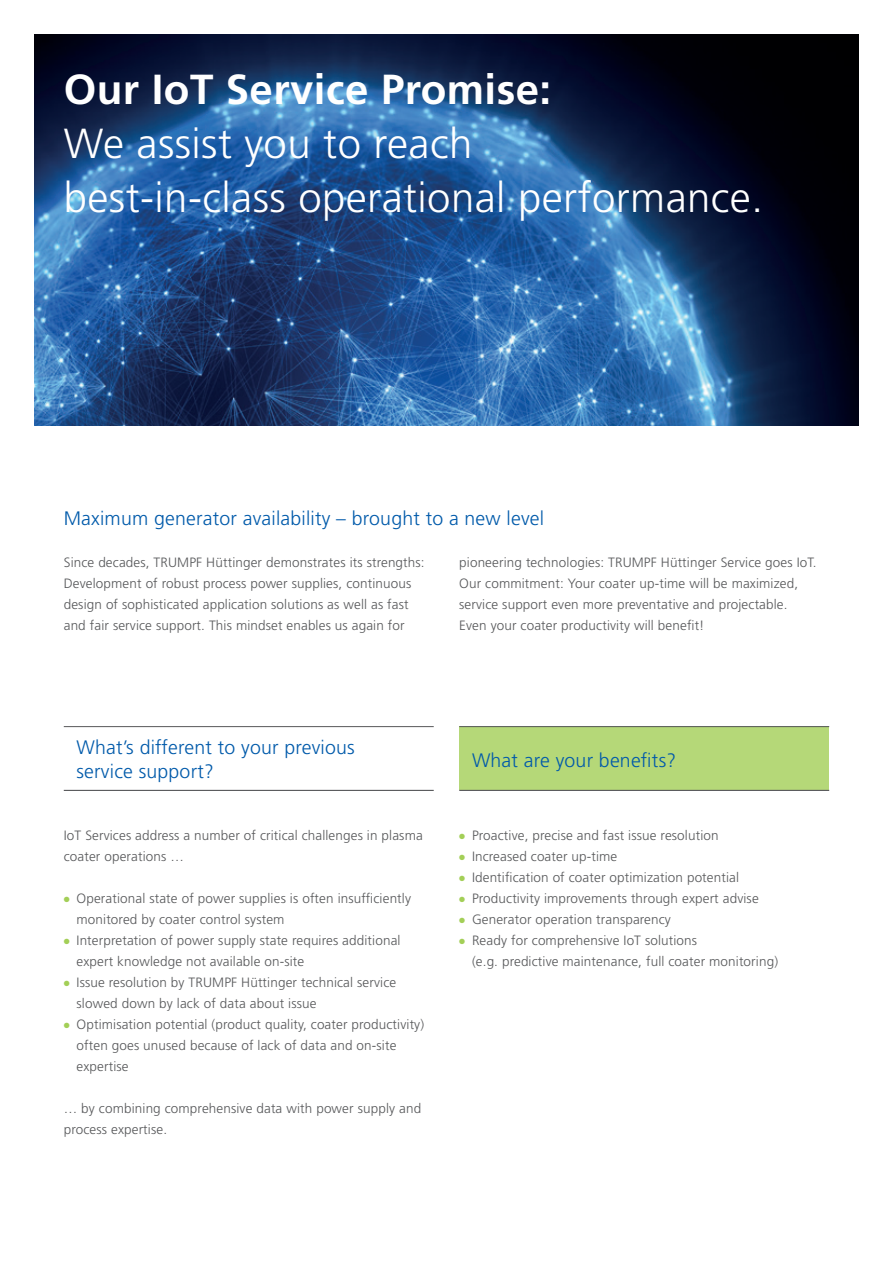
<style>
.page{position:relative;width:893px;height:1263px;background:#fff}
.page>*{position:absolute;margin:0;border:0;box-sizing:border-box;transform-origin:0 0}
.t1{font:300 42px/54px "Frutiger LT Std";letter-spacing:.01em;color:#fff}
.t2{font:700 42px "Frutiger LT Std";letter-spacing:.01em;color:#fff}
.t3{font:300 19.5px/24px "Frutiger LT Std";letter-spacing:.01em;color:#015aaa}
.t4{font:300 13.5px/21px "Frutiger LT Std";letter-spacing:.01em;color:#57585a}
.s1{color:#a3cf57}
</style>
<div class="page">
<div style="left:459px;top:727px;width:370px;height:63px;background:#b5d878"></div>
<img style="left:34px;top:34px;width:825px;height:391px">
<hr style="left:64px;top:726px;width:370px;height:1px;background:#57585a">
<hr style="left:64px;top:790px;width:370px;height:1px;background:#57585a">
<hr style="left:459px;top:726px;width:370px;height:1px;background:#57585a">
<hr style="left:459px;top:790px;width:370px;height:1px;background:#57585a">
<h1 class="t2" style="left:64px;top:65px;width:489px">Our IoT Service Promise:</h1>
<h1 class="t1" style="left:64px;top:117px;width:701px">We assist you to reach<br>best-in-class operational performance.</h1>
<h2 class="t3" style="left:64px;top:507px;width:482px">Maximum generator availability – brought to a new level</h2>
<p class="t4" style="left:64px;top:552px;width:362px">Since decades, TRUMPF Hüttinger demonstrates its strengths:<br>Development of robust process power supplies, continuous design of sophisticated application solutions as well as fast and fair service support. This mindset enables us again for</p>
<p class="t4" style="left:459px;top:552px;width:359px">pioneering technologies: TRUMPF Hüttinger Service goes IoT.<br>Our commitment: Your coater up-time will be maximized, service support even more preventative and projectable.<br>Even your coater productivity will benefit!</p>
<h2 class="t3" style="left:77px;top:736px;width:280px">What’s different to your previous service support?</h2>
<p class="t4" style="left:64px;top:825px;width:361px">IoT Services address a number of critical challenges in plasma coater operations …</p>
<p class="t4" style="left:77px;top:888px;width:336px;text-indent:-13px"><span class="s1">●</span> Operational state of power supplies is often insufficiently monitored by coater control system</p>
<p class="t4" style="left:77px;top:930px;width:325px;text-indent:-13px"><span class="s1">●</span> Interpretation of power supply state requires additional expert knowledge not available on-site</p>
<p class="t4" style="left:77px;top:972px;width:321px;text-indent:-13px"><span class="s1">●</span> Issue resolution by TRUMPF Hüttinger technical service slowed down by lack of data about issue</p>
<p class="t4" style="left:77px;top:1014px;width:349px;text-indent:-13px"><span class="s1">●</span> Optimisation potential (product quality, coater productivity) often goes unused because of lack of data and on-site expertise</p>
<p class="t4" style="left:64px;top:1098px;width:359px">… by combining comprehensive data with power supply and process expertise.</p>
<h2 class="t3" style="left:472px;top:748px;width:206px">What are your benefits?</h2>
<p class="t4" style="left:459px;top:825px;width:261px"><span class="s1">●</span> Proactive, precise and fast issue resolution</p>
<p class="t4" style="left:459px;top:846px;width:160px"><span class="s1">●</span> Increased coater up-time</p>
<p class="t4" style="left:459px;top:867px;width:281px"><span class="s1">●</span> Identification of coater optimization potential</p>
<p class="t4" style="left:459px;top:888px;width:301px"><span class="s1">●</span> Productivity improvements through expert advise</p>
<p class="t4" style="left:459px;top:909px;width:213px"><span class="s1">●</span> Generator operation transparency</p>
<p class="t4" style="left:472px;top:930px;width:308px;text-indent:-13px"><span class="s1">●</span> Ready for comprehensive IoT solutions<br>(e.g. predictive maintenance, full coater monitoring)</p>
</div>
